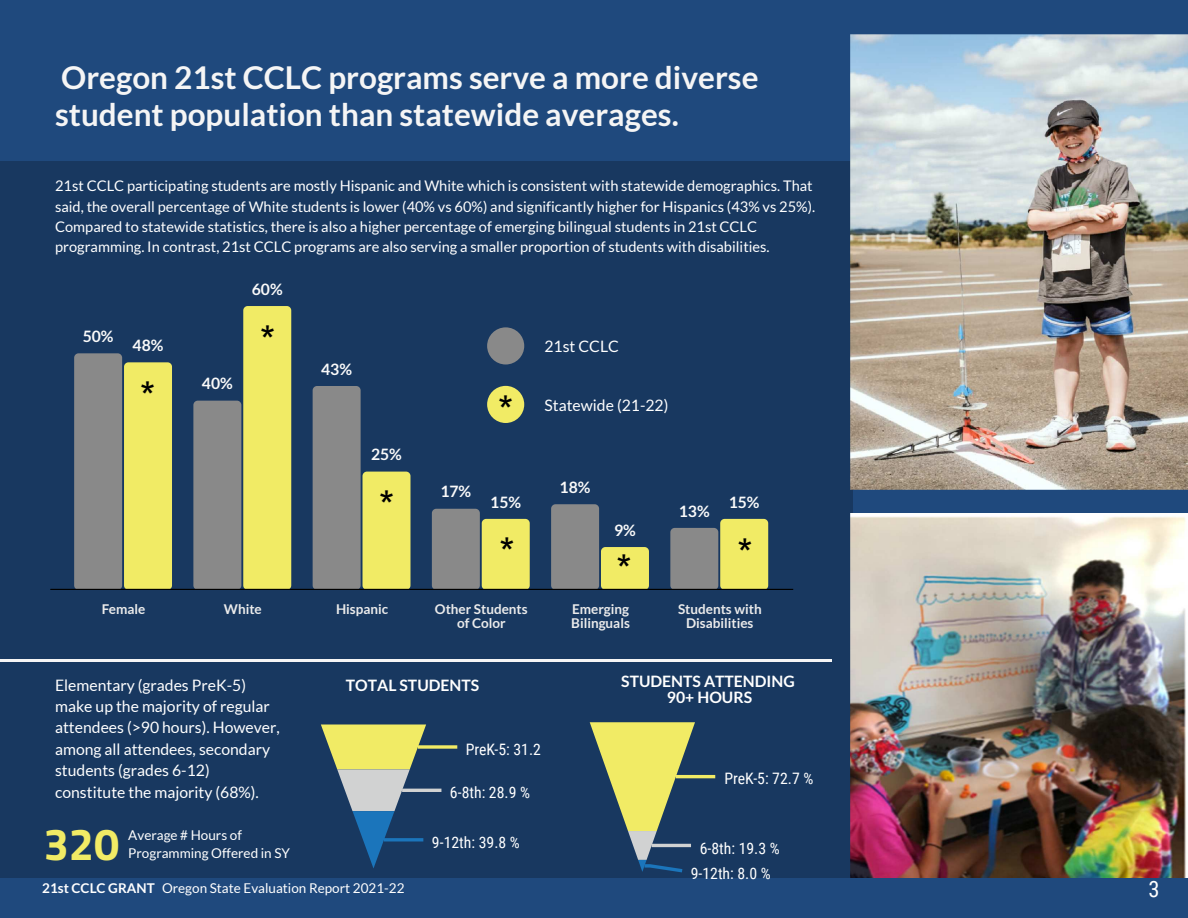
<style>
.page{position:relative;width:1188px;height:918px;background:#1f497d}
.page>*{position:absolute;margin:0;border:0;box-sizing:border-box;transform-origin:0 0}
.t1{font:700 45px "Titillium Web";color:#f1eb65}
.t2{font:39px "Arial";color:#000}
.t3{font:700 31.5px/37.2px "Lato";color:#f5f5f5}
.t4{font:22.5px "Roboto Condensed";color:#fff}
.t5{font:15.75px/21.3px "Lato";color:#fff}
.t6{font:15.75px/24.8px "Roboto Condensed";color:#fff;text-align:center}
.t7{font:700 15.75px/15.8px "Lato";color:#fff;text-align:center}
.t8{font:700 15.75px "Lato";color:#fafafa}
.t9{font:14.7px/20.2px "Lato";color:#fff}
.t10{font:13.5px/18px "Lato";color:#fff}
.t11{font:700 13.5px/13.5px "Lato";color:#ebebeb;text-align:center}
.s1{font-weight:700}
</style>
<div class="page">
<div style="left:0;top:161px;width:853px;height:716px;background:#183860"></div>
<svg style="left:74px;top:353px;width:98px;height:236px"></svg>
<svg style="left:193px;top:306px;width:98px;height:283px"></svg>
<svg style="left:313px;top:386px;width:98px;height:203px"></svg>
<svg style="left:432px;top:509px;width:98px;height:80px"></svg>
<svg style="left:551px;top:504px;width:98px;height:85px"></svg>
<svg style="left:670px;top:519px;width:98px;height:70px"></svg>
<hr style="left:51px;top:589px;width:742px;height:1px;background:#000">
<div style="left:487px;top:327px;width:37px;height:38px;background:#898989;border-radius:50%"></div>
<div style="left:487px;top:386px;width:37px;height:37px;background:#f1eb65;border-radius:50%"></div>
<svg style="left:321px;top:724px;width:105px;height:144px"></svg>
<svg style="left:418px;top:745px;width:39px;height:4px"></svg>
<hr style="left:402px;top:789px;width:39px;height:3px;background:#d1d2d2">
<svg style="left:384px;top:838px;width:39px;height:4px"></svg>
<hr style="left:0;top:659px;width:831px;height:3px;background:#f5f5f5">
<hr style="left:676px;top:775px;width:39px;height:3px;background:#f1eb65">
<svg style="left:590px;top:722px;width:105px;height:151px"></svg>
<img style="left:850px;top:35px;width:338px;height:454px">
<img style="left:850px;top:513px;width:338px;height:365px">
<h2 class="t3" style="left:55px;top:58px;width:705px">Oregon 21st CCLC programs serve a more diverse student population than statewide averages.</h2>
<p class="t9" style="left:55px;top:176px;width:762px">21st CCLC participating students are mostly Hispanic and White which is consistent with statewide demographics. That said, the overall percentage of White students is lower (40% vs 60%) and significantly higher for Hispanics (43% vs 25%).<br>Compared to statewide statistics, there is also a higher percentage of emerging bilingual students in 21st CCLC programming. In contrast, 21st CCLC programs are also serving a smaller proportion of students with disabilities.</p>
<p class="t8" style="left:83px;top:327px;width:32px">50%</p>
<p class="t8" style="left:133px;top:336px;width:32px">48%</p>
<p class="t2" style="left:140px;top:369px;width:17px">*</p>
<p class="t8" style="left:202px;top:375px;width:32px">40%</p>
<p class="t8" style="left:252px;top:280px;width:32px">60%</p>
<p class="t2" style="left:260px;top:313px;width:17px">*</p>
<p class="t8" style="left:321px;top:360px;width:32px">43%</p>
<p class="t8" style="left:371px;top:446px;width:32px">25%</p>
<p class="t2" style="left:379px;top:478px;width:17px">*</p>
<p class="t2" style="left:498px;top:384px;width:17px">*</p>
<p class="t5" style="left:544px;top:336px;width:76px">21st CCLC</p>
<p class="t5" style="left:544px;top:394px;width:125px">Statewide (21-22)</p>
<p class="t8" style="left:440px;top:483px;width:32px">17%</p>
<p class="t8" style="left:560px;top:478px;width:32px">18%</p>
<p class="t8" style="left:490px;top:493px;width:32px">15%</p>
<p class="t8" style="left:679px;top:502px;width:32px">13%</p>
<p class="t8" style="left:729px;top:493px;width:32px">15%</p>
<p class="t8" style="left:614px;top:521px;width:23px">9%</p>
<p class="t2" style="left:499px;top:525px;width:17px">*</p>
<p class="t2" style="left:738px;top:526px;width:17px">*</p>
<p class="t2" style="left:617px;top:542px;width:17px">*</p>
<p class="t11" style="left:102px;top:602px;width:45px">Female</p>
<p class="t11" style="left:224px;top:602px;width:39px">White</p>
<p class="t11" style="left:336px;top:602px;width:54px">Hispanic</p>
<p class="t11" style="left:435px;top:602px;width:94px">Other Students of Color</p>
<p class="t11" style="left:571px;top:602px;width:60px;text-align:left">Emerging<br>Bilinguals</p>
<p class="t11" style="left:678px;top:602px;width:85px">Students with<br>Disabilities</p>
<h3 class="t7" style="left:621px;top:674px;width:175px">STUDENTS ATTENDING<br>90+ HOURS</h3>
<p class="t5" style="left:55px;top:674px;width:226px">Elementary (grades PreK-5) make up the majority of regular attendees (&gt;90 hours). However, among all attendees, secondary students (grades 6-12) constitute the majority (68%).</p>
<p class="t1" style="left:44px;top:809px;width:77px">320</p>
<p class="t10" style="left:128px;top:826px;width:163px">Average # Hours of<br>Programming Offered in SY</p>
<h3 class="t7" style="left:346px;top:677px;width:135px">TOTAL STUDENTS</h3>
<p class="t6" style="left:466px;top:736px;width:77px">PreK-5: 31.2</p>
<p class="t6" style="left:450px;top:779px;width:82px">6-8th: 28.9 %</p>
<p class="t6" style="left:432px;top:830px;width:89px">9-12th: 39.8 %</p>
<p class="t6" style="left:724px;top:766px;width:90px">PreK-5: 72.7 %</p>
<p class="t6" style="left:691px;top:835px;width:91px">6-8th: 19.3 %<br>9-12th: 8.0 %</p>
<p class="t10" style="left:42px;top:879px;width:364px"><span class="s1">21st CCLC GRANT</span> Oregon State Evaluation Report 2021-22</p>
<h3 class="t4" style="left:1149px;top:873px;width:13px">3</h3>
</div>
